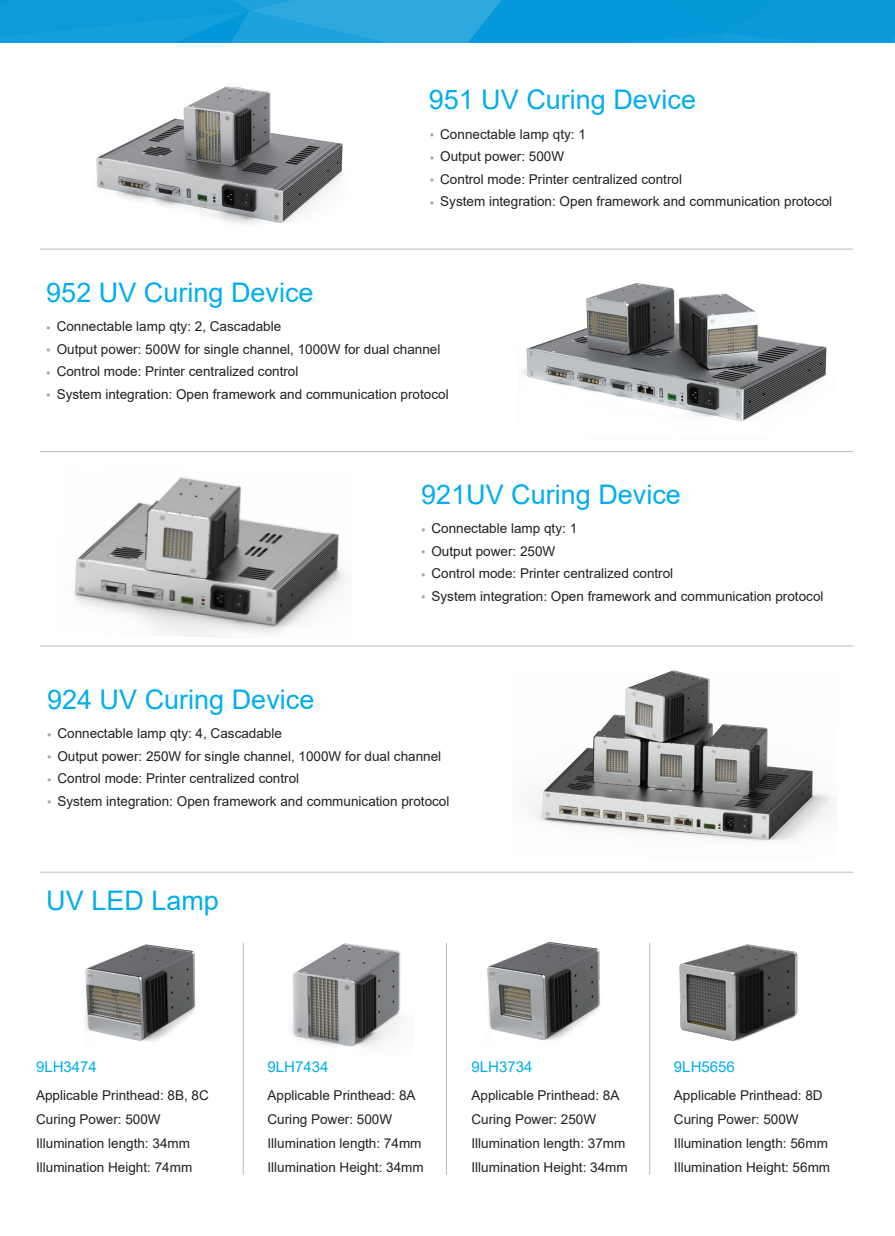
<style>
.page{position:relative;width:895px;height:1236px;background:#fff}
.page>*{position:absolute;margin:0;border:0;box-sizing:border-box;transform-origin:0 0}
.t1{font:27px "Arial";color:#00aeef}
.t2{font:15px "Arial";color:#00aeef}
.t3{font:13.5px/24px "Arial";color:#231f20}
.s1{font-size:7.5px;color:#a8a9ad}
</style>
<div class="page">
<hr style="left:40px;top:249px;width:812px;height:1px;background:#bcbdc0">
<hr style="left:40px;top:451px;width:812px;height:1px;background:#bcbdc0">
<img style="left:96px;top:86px;width:247px;height:139px">
<img style="left:518px;top:283px;width:309px;height:139px">
<hr style="left:40px;top:646px;width:812px;height:1px;background:#bcbdc0">
<hr style="left:40px;top:872px;width:812px;height:1px;background:#bcbdc0">
<img style="left:534px;top:670px;width:299px;height:171px">
<img style="left:85px;top:944px;width:111px;height:98px">
<img style="left:291px;top:943px;width:110px;height:104px">
<img style="left:487px;top:942px;width:113px;height:99px">
<hr style="left:243px;top:942px;width:1px;height:233px;background:#bcbdc0">
<hr style="left:446px;top:942px;width:1px;height:233px;background:#bcbdc0">
<hr style="left:649px;top:942px;width:1px;height:233px;background:#bcbdc0">
<svg style="left:0;top:0;width:894px;height:42px;background:#139ddc"></svg>
<img style="left:679px;top:944px;width:119px;height:98px">
<img style="left:74px;top:477px;width:270px;height:160px">
<h1 class="t1" style="left:428px;top:81px;width:269px">951 UV Curing Device</h1>
<p class="t3" style="left:429px;top:122px;width:157px"><span class="s1">●</span> Connectable lamp qty: 1</p>
<p class="t3" style="left:429px;top:144px;width:136px"><span class="s1">●</span> Output power: 500W</p>
<p class="t3" style="left:429px;top:167px;width:253px"><span class="s1">●</span> Control mode: Printer centralized control</p>
<p class="t3" style="left:429px;top:189px;width:404px"><span class="s1">●</span> System integration: Open framework and communication protocol</p>
<h1 class="t1" style="left:46px;top:274px;width:269px">952 UV Curing Device</h1>
<p class="t3" style="left:46px;top:314px;width:236px"><span class="s1">●</span> Connectable lamp qty: 2, Cascadable</p>
<p class="t3" style="left:46px;top:337px;width:395px"><span class="s1">●</span> Output power: 500W for single channel, 1000W for dual channel</p>
<p class="t3" style="left:46px;top:359px;width:253px"><span class="s1">●</span> Control mode: Printer centralized control</p>
<p class="t3" style="left:46px;top:382px;width:404px"><span class="s1">●</span> System integration: Open framework and communication protocol</p>
<h1 class="t1" style="left:47px;top:681px;width:269px">924 UV Curing Device</h1>
<h1 class="t1" style="left:421px;top:476px;width:261px">921UV Curing Device</h1>
<p class="t3" style="left:421px;top:516px;width:157px"><span class="s1">●</span> Connectable lamp qty: 1</p>
<p class="t3" style="left:421px;top:539px;width:136px"><span class="s1">●</span> Output power: 250W</p>
<p class="t3" style="left:421px;top:561px;width:253px"><span class="s1">●</span> Control mode: Printer centralized control</p>
<p class="t3" style="left:421px;top:584px;width:404px"><span class="s1">●</span> System integration: Open framework and communication protocol</p>
<p class="t3" style="left:47px;top:721px;width:236px"><span class="s1">●</span> Connectable lamp qty: 4, Cascadable</p>
<p class="t3" style="left:47px;top:744px;width:395px"><span class="s1">●</span> Output power: 250W for single channel, 1000W for dual channel</p>
<p class="t3" style="left:47px;top:766px;width:253px"><span class="s1">●</span> Control mode: Printer centralized control</p>
<p class="t3" style="left:47px;top:789px;width:404px"><span class="s1">●</span> System integration: Open framework and communication protocol</p>
<h1 class="t1" style="left:46px;top:882px;width:174px">UV LED Lamp</h1>
<p class="t2" style="left:36px;top:1056px;width:62px">9LH3474</p>
<p class="t3" style="left:36px;top:1083px;width:174px">Applicable Printhead: 8B, 8C<br>Curing Power: 500W<br>Illumination length: 34mm<br>Illumination Height: 74mm</p>
<p class="t2" style="left:267px;top:1056px;width:62px">9LH7434</p>
<p class="t3" style="left:267px;top:1083px;width:158px">Applicable Printhead: 8A<br>Curing Power: 500W<br>Illumination length: 74mm<br>Illumination Height: 34mm</p>
<p class="t2" style="left:471px;top:1056px;width:62px">9LH3734</p>
<p class="t3" style="left:471px;top:1083px;width:158px">Applicable Printhead: 8A<br>Curing Power: 250W<br>Illumination length: 37mm<br>Illumination Height: 34mm</p>
<p class="t2" style="left:673px;top:1056px;width:62px">9LH5656</p>
<p class="t3" style="left:673px;top:1083px;width:158px">Applicable Printhead: 8D<br>Curing Power: 500W<br>Illumination length: 56mm<br>Illumination Height: 56mm</p>
</div>
